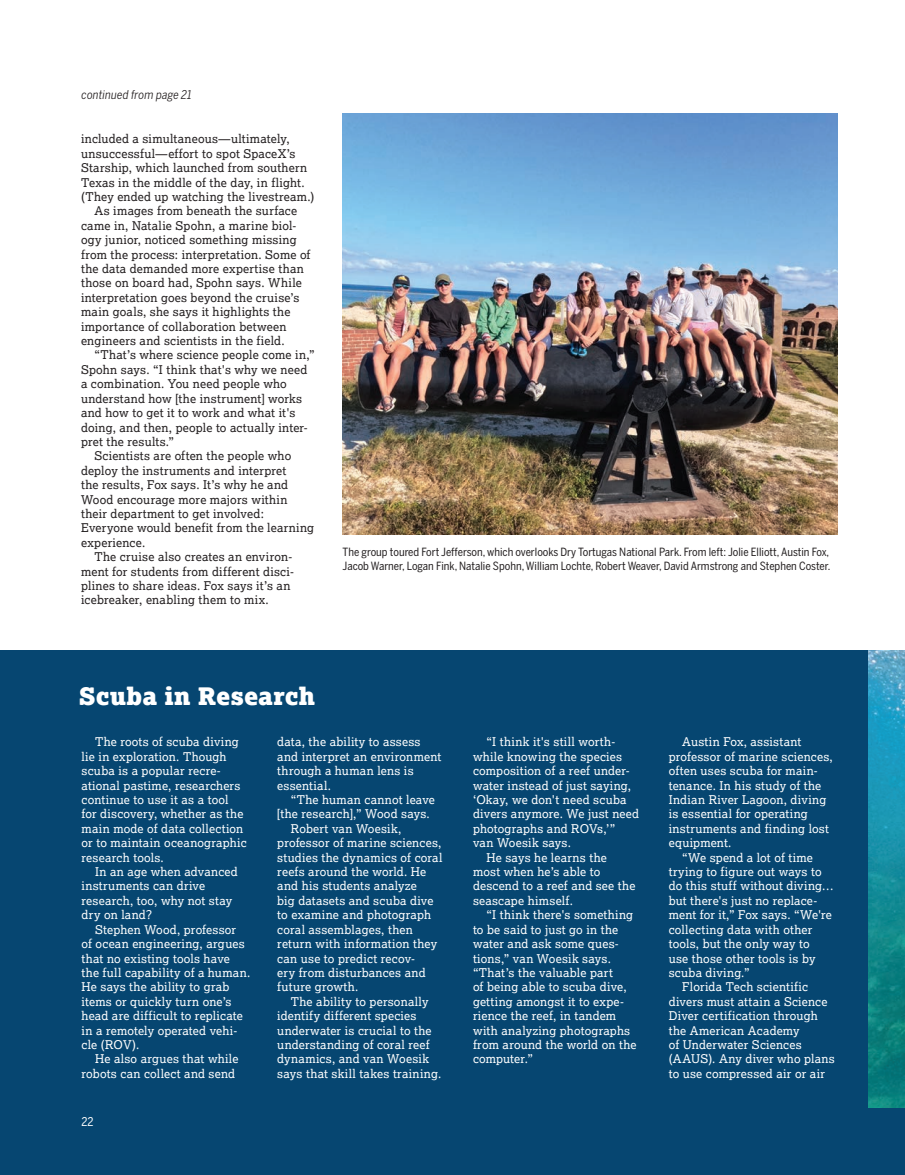
<style>
.page{position:relative;width:905px;height:1175px;background:#fff}
.page>*{position:absolute;margin:0;border:0;box-sizing:border-box;transform-origin:0 0}
.IRL_Subhead{font:900 24px "Lexia";letter-spacing:.005em;color:#fff}
.Feature_Body_text{font:12px/14.4px "Lexia";letter-spacing:.015em;color:#fff}
.Feature_Body_text-2{font:12px/14.4px "Lexia";letter-spacing:.015em;color:#231f20}
.continued{font:italic 12px "Benton Sans Condensed";letter-spacing:.01em;color:#231f20}
.t1{font:12px "Benton Sans Condensed";color:#fff}
.OC-Cutline{font:11.25px/13.5px "Benton Sans Condensed";color:#231f20}
</style>
<div class="page">
<div style="left:0;top:650px;width:904px;height:524px;background:#064671"></div>
<img style="left:342px;top:114px;width:495px;height:420px">
<img style="left:868px;top:650px;width:36px;height:457px">
<p class="continued" style="left:82px;top:88px;width:111px">continued from page 21</p>
<p class="Feature_Body_text-2" style="left:81px;top:131px;width:235px">included a simultaneous—ultimately, unsuccessful—effort to spot SpaceX’s Starship, which launched from southern Texas in the middle of the day, in flight. (They ended up watching the livestream.)</p>
<p class="Feature_Body_text-2" style="left:81px;top:203px;width:231px;text-indent:14px">As images from beneath the surface came in, Natalie Spohn, a marine biol&shy;ogy junior, noticed something missing from the process: interpretation. Some of the data demanded more expertise than those on board had, Spohn says. While interpretation goes beyond the cruise’s main goals, she says it highlights the importance of collaboration between engineers and scientists in the field.</p>
<p class="Feature_Body_text-2" style="left:81px;top:347px;width:235px;text-indent:14px">“That’s where science people come in,” Spohn says. “I think that's why we need a combination. You need people who understand how [the instrument] works and how to get it to work and what it's doing, and then, people to actually inter&shy;pret the results.”</p>
<p class="Feature_Body_text-2" style="left:81px;top:448px;width:235px;text-indent:14px">Scientists are often the people who deploy the instruments and interpret<br>the results, Fox says. It’s why he and Wood encourage more majors within their department to get involved:<br>Everyone would benefit from the learning experience.</p>
<p class="Feature_Body_text-2" style="left:81px;top:549px;width:214px;text-indent:14px">The cruise also creates an environ&shy;ment for students from different disci&shy;plines to share ideas. Fox says it’s an icebreaker, enabling them to mix.</p>
<p class="OC-Cutline" style="left:342px;top:545px;width:489px">The group toured Fort Jefferson, which overlooks Dry Tortugas National Park. From left: Jolie Elliott, Austin Fox,<br>Jacob Warner, Logan Fink, Natalie Spohn, William Lochte, Robert Weaver, David Armstrong and Stephen Coster.</p>
<p class="IRL_Subhead" style="left:79px;top:680px;width:238px">Scuba in Research</p>
<p class="Feature_Body_text" style="left:82px;top:734px;width:166px;text-indent:14px">The roots of scuba diving lie in exploration. Though scuba is a popular recre&shy;ational pastime, researchers continue to use it as a tool for discovery, whether as the main mode of data collection or to maintain oceanographic research tools.</p>
<p class="Feature_Body_text" style="left:82px;top:864px;width:158px;text-indent:14px">In an age when advanced instruments can drive research, too, why not stay dry on land?</p>
<p class="Feature_Body_text" style="left:82px;top:921px;width:170px;text-indent:14px">Stephen Wood, professor<br>of ocean engineering, argues that no existing tools have the full capability of a human.<br>He says the ability to grab items or quickly turn one’s head are difficult to replicate in a remotely operated vehi&shy;cle (ROV).</p>
<p class="Feature_Body_text" style="left:82px;top:1051px;width:158px;text-align:right">He also argues that while robots can collect and send</p>
<p class="t1" style="left:82px;top:1114px;width:14px">22</p>
<p class="Feature_Body_text" style="left:277px;top:734px;width:165px">data, the ability to assess and interpret an environment through a human lens is essential.</p>
<p class="Feature_Body_text" style="left:277px;top:792px;width:159px;text-indent:14px">“The human cannot leave [the research],” Wood says.</p>
<p class="Feature_Body_text" style="left:277px;top:821px;width:167px;text-indent:14px">Robert van Woesik, professor of marine sciences, studies the dynamics of coral reefs around the world. He and his students analyze<br>big datasets and scuba dive to examine and photograph coral assemblages, then return with information they can use to predict recov-<br>ery from disturbances and future growth.</p>
<p class="Feature_Body_text" style="left:277px;top:993px;width:165px;text-indent:14px">The ability to personally identify different species underwater is crucial to the understanding of coral reef dynamics, and van Woesik says that skill takes training.</p>
<p class="Feature_Body_text" style="left:473px;top:734px;width:168px;text-indent:14px">“I think it's still worth&shy;while knowing the species composition of a reef under&shy;water instead of just saying, ‘Okay, we don't need scuba divers anymore. We just need photographs and ROVs,’”<br>van Woesik says.</p>
<p class="Feature_Body_text" style="left:473px;top:849px;width:164px;text-indent:14px">He says he learns the most when he’s able to descend to a reef and see the seascape himself.</p>
<p class="Feature_Body_text" style="left:473px;top:907px;width:165px;text-indent:14px">“I think there's something to be said to just go in the water and ask some ques&shy;tions,” van Woesik says. “That’s the valuable part<br>of being able to scuba dive, getting amongst it to expe&shy;rience the reef, in tandem with analyzing photographs from around the world on the computer.”</p>
<p class="Feature_Body_text" style="left:668px;top:734px;width:166px;text-indent:14px">Austin Fox, assistant professor of marine sciences, often uses scuba for main&shy;tenance. In his study of the<br>Indian River Lagoon, diving is essential for operating instruments and finding lost equipment.</p>
<p class="Feature_Body_text" style="left:668px;top:849px;width:167px;text-indent:14px">“We spend a lot of time trying to figure out ways to do this stuff without diving… but there's just no replace&shy;ment for it,” Fox says. “We're collecting data with other tools, but the only way to<br>use those other tools is by scuba diving.”</p>
<p class="Feature_Body_text" style="left:668px;top:979px;width:168px;text-indent:14px">Florida Tech scientific divers must attain a Science<br>Diver certification through the American Academy<br>of Underwater Sciences (AAUS). Any diver who plans to use compressed air or air</p>
</div>
